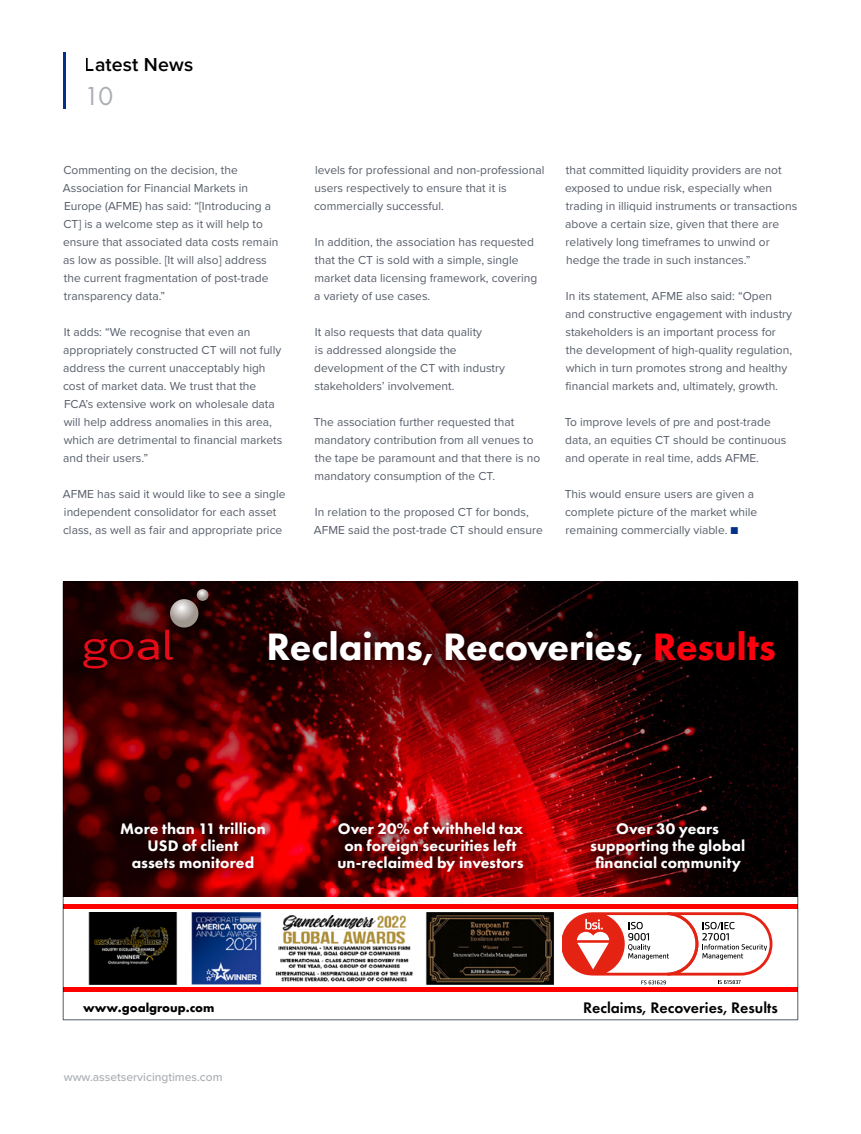
<style>
.page{position:relative;width:861px;height:1134px;background:#fff}
.page>*{position:absolute;margin:0;border:0;box-sizing:border-box;transform-origin:0 0}
.t1{font:800 39.6px "Futura PT";letter-spacing:-.005em;color:#fff}
.t2{font:27px "Futura PT";color:#aaaeb4}
.t3{font:600 19.5px "Proxima Nova";letter-spacing:.01em;color:#000}
.t4{font:800 15.9px/17.2px "Futura PT";letter-spacing:.005em;color:#fff;text-align:center}
.t5{font:600 15.9px "Futura PT";color:#000}
.t6{font:700 12.9px "Futura PT";color:#000}
.Body_Text{font:12px/18px "Proxima Nova";color:#565d69}
.t7{font:500 12px "Proxima Nova";color:#aaaeb4}
.s1{font-weight:500;color:#00308a}
.s2{color:#ff000e}
</style>
<div class="page">
<hr style="left:63px;top:52px;width:2px;height:57px;background:#00308a">
<img style="left:65px;top:584px;width:731px;height:313px">
<div style="left:252px;top:614px;width:539px;height:68px;background:#000;opacity:.62"></div>
<div style="left:67px;top:582px;width:158px;height:104px;background:#000;opacity:.62"></div>
<svg style="left:83px;top:630px;width:90px;height:39px;background:#530205"></svg>
<svg style="left:170px;top:599px;width:28px;height:29px"></svg>
<svg style="left:197px;top:589px;width:11px;height:12px"></svg>
<hr style="left:63px;top:905px;width:735px;height:4px;background:#f00">
<hr style="left:63px;top:988px;width:735px;height:4px;background:#f00">
<div style="left:104px;top:805px;width:658px;height:84px;background:#000;opacity:.62"></div>
<svg style="left:562px;top:912px;width:210px;height:72px"></svg>
<img style="left:88px;top:912px;width:466px;height:72px">
<h3 class="t3" style="left:85px;top:50px;width:110px">Latest News</h3>
<h2 class="t2" style="left:85px;top:80px;width:30px">10</h2>
<p class="Body_Text" style="left:63px;top:160px;width:217px">Commenting on the decision, the Association for Financial Markets in Europe (AFME) has said: “[Introducing a CT] is a welcome step as it will help to ensure that associated data costs remain as low as possible. [It will also] address the current fragmentation of post-trade transparency data.”</p>
<p class="Body_Text" style="left:63px;top:322px;width:221px">It adds: “We recognise that even an appropriately constructed CT will not fully address the current unacceptably high cost of market data. We trust that the FCA’s extensive work on wholesale data will help address anomalies in this area, which are detrimental to financial markets and their users.”</p>
<p class="Body_Text" style="left:63px;top:484px;width:224px">AFME has said it would like to see a single independent consolidator for each asset class, as well as fair and appropriate price</p>
<p class="Body_Text" style="left:314px;top:160px;width:232px">levels for professional and non-professional users respectively to ensure that it is commercially successful.</p>
<p class="Body_Text" style="left:314px;top:232px;width:225px">In addition, the association has requested that the CT is sold with a simple, single market data licensing framework, covering a variety of use cases.</p>
<p class="Body_Text" style="left:314px;top:322px;width:192px">It also requests that data quality<br>is addressed alongside the development of the CT with industry stakeholders’ involvement.</p>
<p class="Body_Text" style="left:314px;top:412px;width:228px">The association further requested that mandatory contribution from all venues to the tape be paramount and that there is no mandatory consumption of the CT.</p>
<p class="Body_Text" style="left:314px;top:502px;width:230px">In relation to the proposed CT for bonds,<br>AFME said the post-trade CT should ensure</p>
<p class="Body_Text" style="left:565px;top:160px;width:234px">that committed liquidity providers are not exposed to undue risk, especially when trading in illiquid instruments or transactions above a certain size, given that there are relatively long timeframes to unwind or hedge the trade in such instances.”</p>
<p class="Body_Text" style="left:565px;top:286px;width:228px">In its statement, AFME also said: “Open and constructive engagement with industry stakeholders is an important process for the development of high-quality regulation, which in turn promotes strong and healthy financial markets and, ultimately, growth.</p>
<p class="Body_Text" style="left:565px;top:412px;width:223px">To improve levels of pre and post-trade data, an equities CT should be continuous and operate in real time, adds AFME.</p>
<p class="Body_Text" style="left:565px;top:484px;width:194px">This would ensure users are given a complete picture of the market while remaining commercially viable. <span class="s1">■</span></p>
<p class="t1" style="left:267px;top:622px;width:511px">Reclaims, Recoveries, <span class="s2">Results</span></p>
<p class="t4" style="left:120px;top:820px;width:147px">More than 11 trillion<br>USD of client<br>assets monitored</p>
<p class="t4" style="left:337px;top:820px;width:188px">Over 20% of withheld tax on foreign securities left un-reclaimed by investors</p>
<p class="t4" style="left:590px;top:820px;width:157px">Over 30 years supporting the global financial community</p>
<p class="t6" style="left:83px;top:999px;width:133px">www.goalgroup.com</p>
<p class="t5" style="left:583px;top:998px;width:196px">Reclaims, Recoveries, Results</p>
<p class="t7" style="left:64px;top:1068px;width:160px">www.assetservicingtimes.com</p>
</div>
